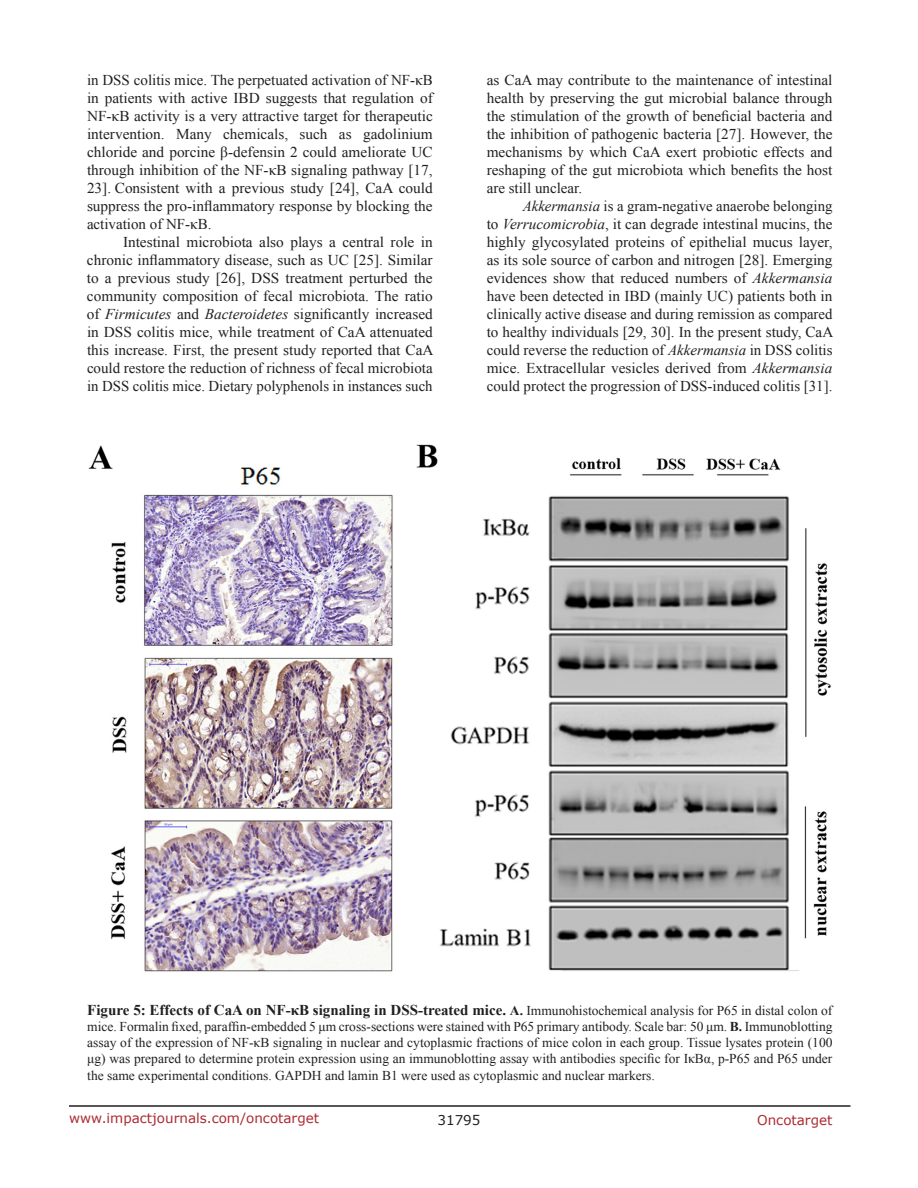
<style>
.page{position:relative;width:918px;height:1188px;background:#fff}
.page>*{position:absolute;margin:0;border:0;box-sizing:border-box;transform-origin:0 0}
.t1{font:15px/18px "Times New Roman";color:#221f22;text-align:justify}
.t2{font:700 15px "Times New Roman";color:#221f22}
.t3{font:13.5px/16.2px "Times New Roman";color:#221f22;text-align:justify}
.t4{font:13.5px "Verdana";color:#ac2b31}
.t5{font:13.5px "Verdana";color:#221f22}
.s1{font-style:italic}
.s2{font-size:13.5px}
.s3{font-weight:400;font-size:13.5px}
.s4{font-weight:700}
</style>
<div class="page">
<hr style="left:69px;top:1105px;width:781px;height:2px;background:#231f20">
<img style="left:88px;top:444px;width:743px;height:528px">
<p class="t1" style="left:87px;top:71px;width:347px">in DSS colitis mice. The perpetuated activation of NF-κB in patients with active IBD suggests that regulation of NF-κB activity is a very attractive target for therapeutic intervention. Many chemicals, such as gadolinium chloride and porcine β-defensin 2 could ameliorate UC through inhibition of the NF-κB signaling pathway [17, 23]. Consistent with a previous study [24], CaA could suppress the pro-inflammatory response by blocking the activation of NF-κB.</p>
<p class="t1" style="left:87px;top:233px;width:348px;text-indent:36px">Intestinal microbiota also plays a central role in chronic inflammatory disease, such as UC [25]. Similar to a previous study [26], DSS treatment perturbed the community composition of fecal microbiota. The ratio of <span class="s1">Firmicutes</span> and <span class="s1">Bacteroidetes</span> significantly increased in DSS colitis mice, while treatment of CaA attenuated this increase. First, the present study reported that CaA could restore the reduction of richness of fecal microbiota in DSS colitis mice. Dietary polyphenols in instances such</p>
<p class="t1" style="left:487px;top:71px;width:347px">as CaA may contribute to the maintenance of intestinal health by preserving the gut microbial balance through the stimulation of the growth of beneficial bacteria and the inhibition of pathogenic bacteria [27]. However, the mechanisms by which CaA exert probiotic effects and reshaping of the gut microbiota which benefits the host are still unclear.</p>
<p class="t1" style="left:487px;top:197px;width:348px;text-indent:36px"><span class="s1">Akkermansia</span> is a gram-negative anaerobe belonging to <span class="s1">Verrucomicrobia</span>, it can degrade intestinal mucins, the highly glycosylated proteins of epithelial mucus layer, as its sole source of carbon and nitrogen [28]. Emerging evidences show that reduced numbers of <span class="s1">Akkermansia </span>have been detected in IBD (mainly UC) patients both in clinically active disease and during remission as compared to healthy individuals [29, 30]. In the present study, CaA could reverse the reduction of <span class="s1">Akkermansia</span> in DSS colitis mice. Extracellular vesicles derived from <span class="s1">Akkermansia </span>could protect the progression of DSS-induced colitis [31].</p>
<p class="t2" style="left:87px;top:999px;width:747px">Figure 5: Effects of CaA on NF-κB signaling in DSS-treated mice. <span class="s2">A.</span> <span class="s3">Immunohistochemical analysis for P65 in distal colon of</span></p>
<p class="t3" style="left:87px;top:1018px;width:747px">mice. Formalin fixed, paraffin-embedded 5 μm cross-sections were stained with P65 primary antibody. Scale bar: 50 μm. <span class="s4">B.</span> Immunoblotting assay of the expression of NF-κB signaling in nuclear and cytoplasmic fractions of mice colon in each group. Tissue lysates protein (100 μg) was prepared to determine protein expression using an immunoblotting assay with antibodies specific for IκBα, p-P65 and P65 under the same experimental conditions. GAPDH and lamin B1 were used as cytoplasmic and nuclear markers.</p>
<p class="t4" style="left:69px;top:1109px;width:252px">www.impactjournals.com/oncotarget</p>
<p class="t5" style="left:438px;top:1111px;width:44px">31795</p>
<p class="t4" style="left:757px;top:1111px;width:77px">Oncotarget</p>
</div>
